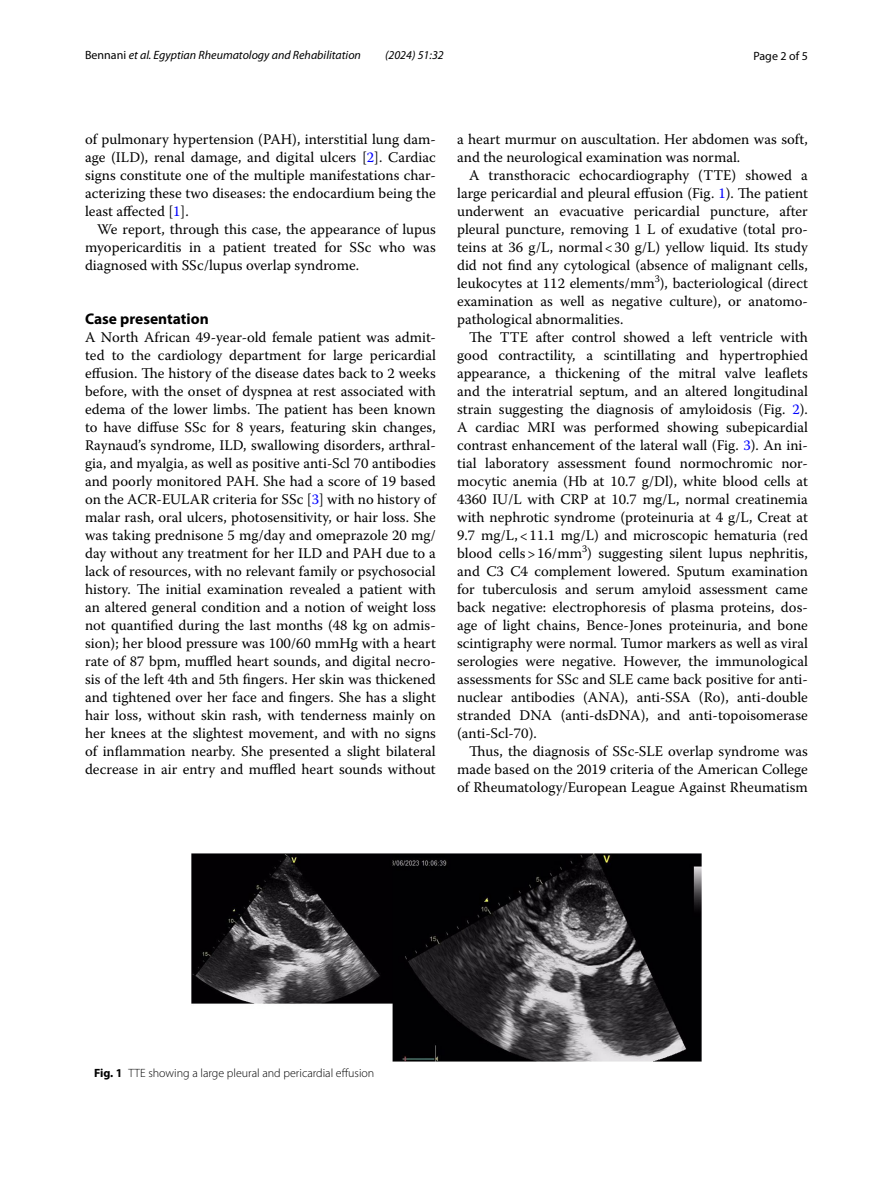
<style>
.page{position:relative;width:893px;height:1187px;background:#fff}
.page>*{position:absolute;margin:0;border:0;box-sizing:border-box;transform-origin:0 0}
.t1{font:700 15.45px "Myriad Pro";color:#000}
.t2{font:14.7px/18px "Warnock Pro";color:#000;text-align:justify}
.t3{font:italic 12px "Myriad Pro";color:#000}
.t4{font:300 12px "Myriad Pro";color:#000}
.t5{font:12px "Myriad Pro";color:#000}
.s1{font-style:normal}
.s2{color:#00f}
.s3{font-weight:700}
</style>
<div class="page">
<img style="left:191px;top:853px;width:511px;height:208px">
<p class="t3" style="left:85px;top:48px;width:277px"><span class="s1">Bennani</span> et al. Egyptian Rheumatology and Rehabilitation</p>
<p class="t3" style="left:385px;top:48px;width:60px">(2024) 51:32</p>
<p class="t5" style="left:753px;top:48px;width:56px">Page 2 of 5</p>
<p class="t2" style="left:85px;top:130px;width:352px">of pulmonary hypertension (PAH), interstitial lung dam&shy;age (ILD), renal damage, and digital ulcers [<span class="s2">2</span>]. Cardiac signs constitute one of the multiple manifestations char&shy;acterizing these two diseases: the endocardium being the least affected [<span class="s2">1</span>].</p>
<p class="t2" style="left:85px;top:220px;width:352px;text-indent:12px">We report, through this case, the appearance of lupus myopericarditis in a patient treated for SSc who was diagnosed with SSc/lupus overlap syndrome.</p>
<p class="t1" style="left:85px;top:308px;width:125px">Case presentation</p>
<p class="t2" style="left:85px;top:328px;width:352px">A North African 49-year-old female patient was admit&shy;ted to the cardiology department for large pericardial effusion. The history of the disease dates back to 2 weeks before, with the onset of dyspnea at rest associated with edema of the lower limbs. The patient has been known to have diffuse SSc for 8 years, featuring skin changes, Raynaud’s syndrome, ILD, swallowing disorders, arthral&shy;gia, and myalgia, as well as positive anti-Scl 70 antibodies and poorly monitored PAH. She had a score of 19 based on the ACR-EULAR criteria for SSc [<span class="s2">3</span>] with no history of malar rash, oral ulcers, photosensitivity, or hair loss. She was taking prednisone 5 mg/day and omeprazole 20 mg/ day without any treatment for her ILD and PAH due to a lack of resources, with no relevant family or psychosocial history. The initial examination revealed a patient with an altered general condition and a notion of weight loss not quantified during the last months (48 kg on admis&shy;sion); her blood pressure was 100/60 mmHg with a heart rate of 87 bpm, muffled heart sounds, and digital necro&shy;sis of the left 4th and 5th fingers. Her skin was thickened and tightened over her face and fingers. She has a slight hair loss, without skin rash, with tenderness mainly on her knees at the slightest movement, and with no signs of inflammation nearby. She presented a slight bilateral decrease in air entry and muffled heart sounds without</p>
<p class="t2" style="left:457px;top:130px;width:352px">a heart murmur on auscultation. Her abdomen was soft, and the neurological examination was normal.</p>
<p class="t2" style="left:457px;top:166px;width:352px;text-indent:12px">A transthoracic echocardiography (TTE) showed a large pericardial and pleural effusion (Fig. <span class="s2">1</span>). The patient underwent an evacuative pericardial puncture, after pleural puncture, removing 1 L of exudative (total pro&shy;teins at 36 g/L, normal&lt;30 g/L) yellow liquid. Its study did not find any cytological (absence of malignant cells, leukocytes at 112 elements/mm<sup>3</sup>), bacteriological (direct examination as well as negative culture), or anatomo&shy;pathological abnormalities.</p>
<p class="t2" style="left:457px;top:328px;width:352px;text-indent:12px">The TTE after control showed a left ventricle with good contractility, a scintillating and hypertrophied appearance, a thickening of the mitral valve leaflets and the interatrial septum, and an altered longitudinal strain suggesting the diagnosis of amyloidosis (Fig. <span class="s2">2</span>).<br>A cardiac MRI was performed showing subepicardial contrast enhancement of the lateral wall (Fig. <span class="s2">3</span>). An ini&shy;tial laboratory assessment found normochromic nor&shy;mocytic anemia (Hb at 10.7 g/Dl), white blood cells at 4360 IU/L with CRP at 10.7 mg/L, normal creatinemia with nephrotic syndrome (proteinuria at 4 g/L, Creat at 9.7 mg/L,&lt;11.1 mg/L) and microscopic hematuria (red blood cells&gt;16/mm<sup>3</sup>) suggesting silent lupus nephritis, and C3 C4 complement lowered. Sputum examination for tuberculosis and serum amyloid assessment came back negative: electrophoresis of plasma proteins, dos&shy;age of light chains, Bence-Jones proteinuria, and bone scintigraphy were normal. Tumor markers as well as viral serologies were negative. However, the immunological assessments for SSc and SLE came back positive for anti&shy;nuclear antibodies (ANA), anti-SSA (Ro), anti-double stranded DNA (anti-dsDNA), and anti-topoisomerase (anti-Scl-70).</p>
<p class="t2" style="left:457px;top:742px;width:352px;text-indent:12px">Thus, the diagnosis of SSc-SLE overlap syndrome was made based on the 2019 criteria of the American College of Rheumatology/European League Against Rheumatism</p>
<p class="t4" style="left:94px;top:1066px;width:282px"><span class="s3">Fig. 1</span> TTE showing a large pleural and pericardial effusion</p>
</div>
